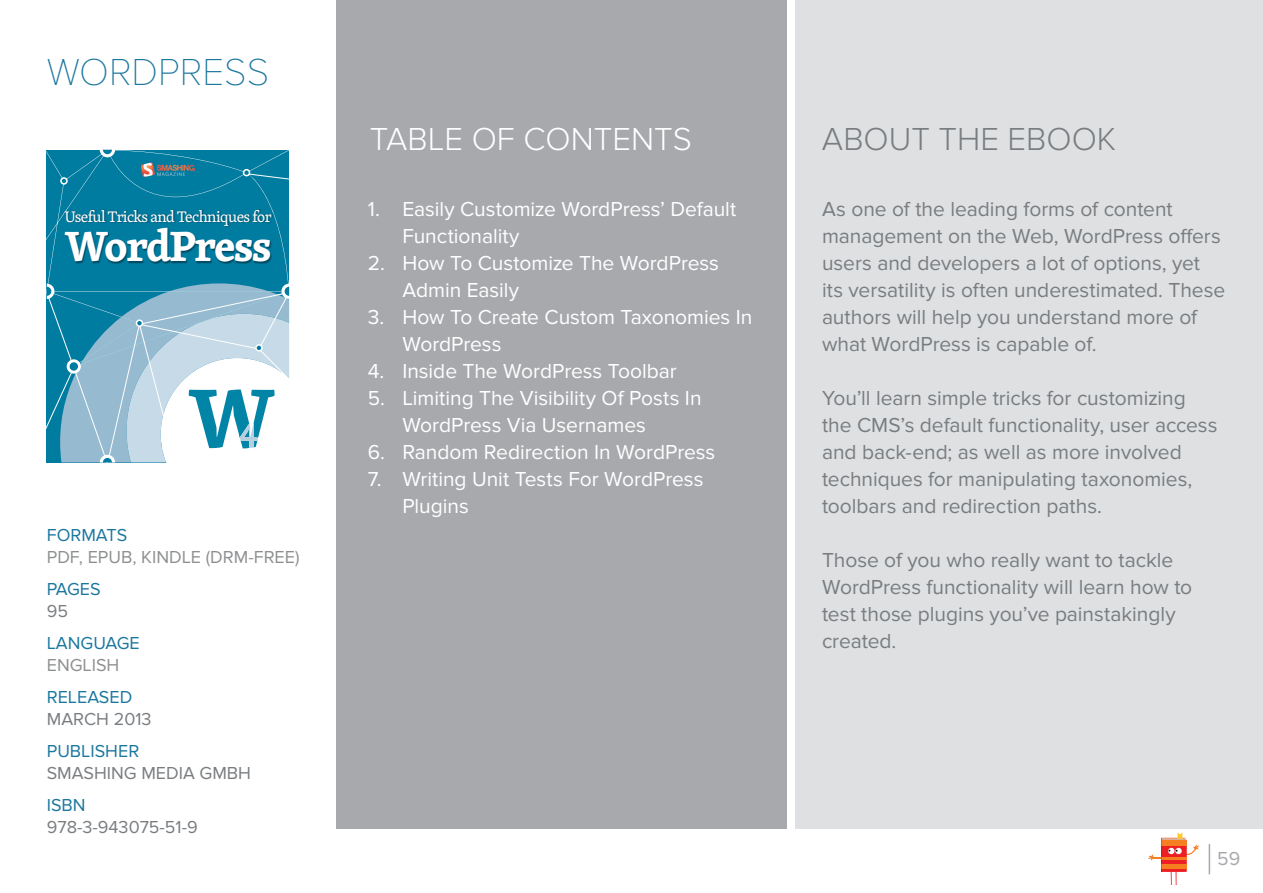
<style>
.page{position:relative;width:1263px;height:893px;background:#fff}
.page>*{position:absolute;margin:0;border:0;box-sizing:border-box;transform-origin:0 0}
.t1{font:700 86.85px "Skolar";color:#0284a7}
.t2{font:700 43.5px "Skolar";letter-spacing:-.04em;color:#fff}
.t3{font:100 39px "Proxima Nova T";color:#1b779e}
.t4{font:300 33px "Proxima Nova";color:#fff}
.t5{font:300 33px "Proxima Nova";color:#797d80}
.t6{font:21px/27px "Proxima Nova";color:#797d80}
.t7{font:21px/27px "Proxima Nova";letter-spacing:-.005em;color:#fff}
.t8{font:19.5px "Proxima Nova";color:#a8a9ad}
.t9{font:18px "Proxima Nova";color:#797d80}
.t10{font:18px "Proxima Nova";color:#1b779e}
.t11{font:18px "Proxima Nova";color:#8d8f91}
.t12{font:15.75px "Skolar";letter-spacing:-.04em;color:#fff}
</style>
<div class="page">
<div style="left:336px;top:0;width:450px;height:829px;background:#a8a9ad"></div>
<div style="left:795px;top:0;width:468px;height:829px;background:#dee0e2"></div>
<hr style="left:1209px;top:844px;width:1px;height:30px;background:#a8a9ad">
<svg style="left:1148px;top:832px;width:51px;height:53px"></svg>
<svg style="left:47px;top:150px;width:242px;height:23px;background:#067fa2"></svg>
<div style="left:47px;top:173px;width:242px;height:289px;background:#007ca0"></div>
<img style="left:141px;top:159px;width:54px;height:18px">
<svg style="left:62px;top:179px;width:4px;height:4px"></svg>
<svg style="left:47px;top:284px;width:7px;height:15px"></svg>
<svg style="left:244px;top:170px;width:5px;height:5px"></svg>
<svg style="left:100px;top:150px;width:15px;height:7px"></svg>
<svg style="left:60px;top:283px;width:229px;height:179px"></svg>
<div style="left:240px;top:424px;width:18px;height:24px;background:#fff"></div>
<img style="left:64px;top:214px;width:209px;height:50px">
<img style="left:64px;top:209px;width:209px;height:5px">
<h3 class="t3" style="left:47px;top:49px;width:224px">WORDPRESS</h3>
<p class="t12" style="left:65px;top:205px;width:208px">Useful Tricks and Techniques for</p>
<h2 class="t2" style="left:65px;top:212px;width:208px">WordPress</h2>
<h1 class="t1" style="left:188px;top:349px;width:88px">W</h1>
<p class="t10" style="left:47px;top:525px;width:82px">FORMATS</p>
<p class="t11" style="left:47px;top:546px;width:254px">PDF, EPUB, KINDLE (DRM-FREE)</p>
<p class="t10" style="left:47px;top:579px;width:55px">PAGES</p>
<p class="t9" style="left:47px;top:600px;width:23px">95</p>
<p class="t10" style="left:47px;top:633px;width:94px">LANGUAGE</p>
<p class="t11" style="left:47px;top:654px;width:74px">ENGLISH</p>
<p class="t10" style="left:47px;top:687px;width:87px">RELEASED</p>
<p class="t9" style="left:47px;top:708px;width:106px">MARCH 2013</p>
<p class="t10" style="left:47px;top:741px;width:94px">PUBLISHER</p>
<p class="t9" style="left:47px;top:762px;width:206px">SMASHING MEDIA GMBH</p>
<p class="t10" style="left:47px;top:795px;width:40px">ISBN</p>
<p class="t9" style="left:47px;top:816px;width:152px">978-3-943075-51-9</p>
<h3 class="t4" style="left:370px;top:120px;width:323px">TABLE OF CONTENTS</h3>
<h3 class="t5" style="left:822px;top:120px;width:296px">ABOUT THE EBOOK</h3>
<p class="t7" style="left:402px;top:196px;width:335px;text-indent:-35px">1. Easily Customize WordPress’ Default<br>Functionality</p>
<p class="t7" style="left:402px;top:250px;width:318px;text-indent:-35px">2. How To Customize The WordPress<br>Admin Easily</p>
<p class="t7" style="left:402px;top:304px;width:352px;text-indent:-35px">3. How To Create Custom Taxonomies In<br>WordPress</p>
<p class="t7" style="left:368px;top:358px;width:310px">4. Inside The WordPress Toolbar</p>
<p class="t7" style="left:402px;top:385px;width:301px;text-indent:-34px">5. Limiting The Visibility Of Posts In<br>WordPress Via Usernames</p>
<p class="t7" style="left:368px;top:439px;width:349px">6. Random Redirection In WordPress</p>
<p class="t7" style="left:402px;top:466px;width:303px;text-indent:-35px">7. Writing Unit Tests For WordPress<br>Plugins</p>
<p class="t6" style="left:822px;top:196px;width:405px">As one of the leading forms of content management on the Web, WordPress offers users and developers a lot of options, yet its versatility is often underestimated. These authors will help you understand more of what WordPress is capable of.</p>
<p class="t6" style="left:822px;top:385px;width:397px">You’ll learn simple tricks for customizing the CMS’s default functionality, user access and back-end; as well as more involved techniques for manipulating taxonomies, toolbars and redirection paths.</p>
<p class="t6" style="left:822px;top:547px;width:372px">Those of you who really want to tackle<br>WordPress functionality will learn how to test those plugins you’ve painstakingly created.</p>
<p class="t8" style="left:1217px;top:847px;width:25px">59</p>
</div>
